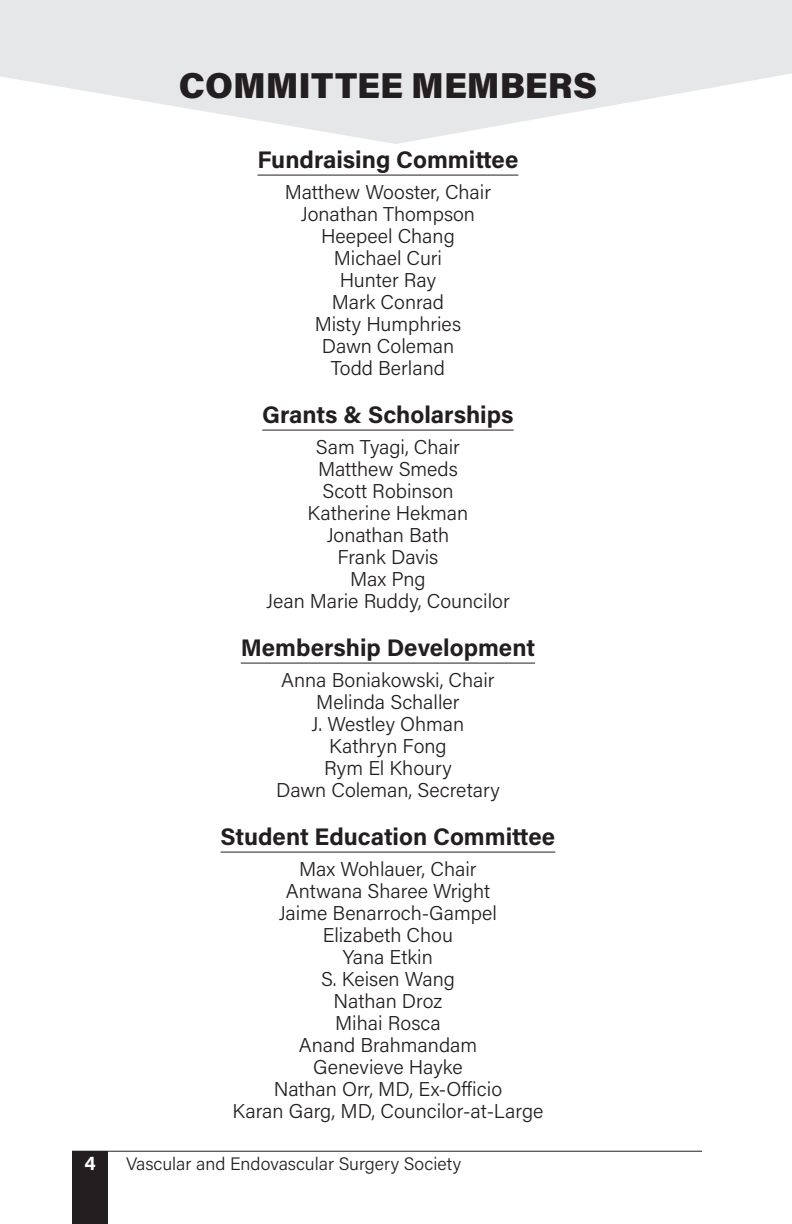
<style>
.page{position:relative;width:792px;height:1224px;background:#fff}
.page>*{position:absolute;margin:0;border:0;box-sizing:border-box;transform-origin:0 0}
.Paragraph_Style_1{font:900 36px "Acumin Pro";color:#231f20}
.headline{font:700 24px "Acumin Pro";color:#231f20}
.Paragraph_Style_1-2{font:300 20px "Acumin Pro";color:#231f20}
.t1{font:700 20px "Acumin Pro";color:#fff}
.t2{font:300 18px "Acumin Pro";color:#231f20}
</style>
<div class="page">
<div style="left:72px;top:1151px;width:36px;height:73px;background:#231f20"></div>
<hr style="left:72px;top:1151px;width:630px;height:1px;background:#231f20">
<svg style="left:0;top:0;width:792px;height:144px;fill:#e6e7e9"></svg>
<hr style="left:257px;top:175px;width:261px;height:1px;background:#231f20">
<hr style="left:262px;top:430px;width:252px;height:1px;background:#231f20">
<hr style="left:241px;top:663px;width:294px;height:1px;background:#231f20">
<hr style="left:221px;top:852px;width:334px;height:1px;background:#231f20">
<p class="Paragraph_Style_1" style="left:179px;top:60px;width:420px">COMMITTEE MEMBERS</p>
<p class="headline" style="left:257px;top:143px;width:262px">Fundraising Committee</p>
<p class="Paragraph_Style_1-2" style="left:285px;top:179px;width:208px">Matthew Wooster, Chair</p>
<p class="Paragraph_Style_1-2" style="left:301px;top:201px;width:176px">Jonathan Thompson</p>
<p class="Paragraph_Style_1-2" style="left:321px;top:223px;width:135px">Heepeel Chang</p>
<p class="Paragraph_Style_1-2" style="left:334px;top:245px;width:110px">Michael Curi</p>
<p class="Paragraph_Style_1-2" style="left:340px;top:267px;width:98px">Hunter Ray</p>
<p class="Paragraph_Style_1-2" style="left:332px;top:289px;width:114px">Mark Conrad</p>
<p class="Paragraph_Style_1-2" style="left:315px;top:311px;width:148px">Misty Humphries</p>
<p class="Paragraph_Style_1-2" style="left:322px;top:333px;width:134px">Dawn Coleman</p>
<p class="Paragraph_Style_1-2" style="left:331px;top:355px;width:116px">Todd Berland</p>
<p class="headline" style="left:262px;top:398px;width:253px">Grants &amp; Scholarships</p>
<p class="Paragraph_Style_1-2" style="left:316px;top:434px;width:146px">Sam Tyagi, Chair</p>
<p class="Paragraph_Style_1-2" style="left:318px;top:456px;width:141px">Matthew Smeds</p>
<p class="Paragraph_Style_1-2" style="left:322px;top:478px;width:133px">Scott Robinson</p>
<p class="Paragraph_Style_1-2" style="left:308px;top:500px;width:162px">Katherine Hekman</p>
<p class="Paragraph_Style_1-2" style="left:327px;top:522px;width:124px">Jonathan Bath</p>
<p class="Paragraph_Style_1-2" style="left:337px;top:544px;width:102px">Frank Davis</p>
<p class="Paragraph_Style_1-2" style="left:350px;top:566px;width:77px">Max Png</p>
<p class="Paragraph_Style_1-2" style="left:266px;top:588px;width:245px">Jean Marie Ruddy, Councilor</p>
<p class="headline" style="left:241px;top:631px;width:296px">Membership Development</p>
<p class="Paragraph_Style_1-2" style="left:281px;top:667px;width:215px">Anna Boniakowski, Chair</p>
<p class="Paragraph_Style_1-2" style="left:316px;top:689px;width:145px">Melinda Schaller</p>
<p class="Paragraph_Style_1-2" style="left:312px;top:711px;width:154px">J. Westley Ohman</p>
<p class="Paragraph_Style_1-2" style="left:329px;top:733px;width:119px">Kathryn Fong</p>
<p class="Paragraph_Style_1-2" style="left:324px;top:755px;width:129px">Rym El Khoury</p>
<p class="Paragraph_Style_1-2" style="left:276px;top:777px;width:225px">Dawn Coleman, Secretary</p>
<p class="headline" style="left:221px;top:820px;width:336px">Student Education Committee</p>
<p class="Paragraph_Style_1-2" style="left:299px;top:856px;width:179px">Max Wohlauer, Chair</p>
<p class="Paragraph_Style_1-2" style="left:286px;top:878px;width:206px">Antwana Sharee Wright</p>
<p class="Paragraph_Style_1-2" style="left:279px;top:900px;width:220px">Jaime Benarroch-Gampel</p>
<p class="Paragraph_Style_1-2" style="left:323px;top:922px;width:132px">Elizabeth Chou</p>
<p class="Paragraph_Style_1-2" style="left:343px;top:944px;width:91px">Yana Etkin</p>
<p class="Paragraph_Style_1-2" style="left:321px;top:966px;width:135px">S. Keisen Wang</p>
<p class="Paragraph_Style_1-2" style="left:334px;top:988px;width:110px">Nathan Droz</p>
<p class="Paragraph_Style_1-2" style="left:335px;top:1010px;width:107px">Mihai Rosca</p>
<p class="Paragraph_Style_1-2" style="left:299px;top:1032px;width:180px">Anand Brahmandam</p>
<p class="Paragraph_Style_1-2" style="left:313px;top:1054px;width:151px">Genevieve Hayke</p>
<p class="Paragraph_Style_1-2" style="left:274px;top:1076px;width:230px">Nathan Orr, MD, Ex-Officio</p>
<p class="Paragraph_Style_1-2" style="left:233px;top:1098px;width:312px">Karan Garg, MD, Councilor-at-Large</p>
<p class="t1" style="left:84px;top:1149px;width:13px">4</p>
<p class="t2" style="left:126px;top:1151px;width:337px">Vascular and Endovascular Surgery Society</p>
</div>
